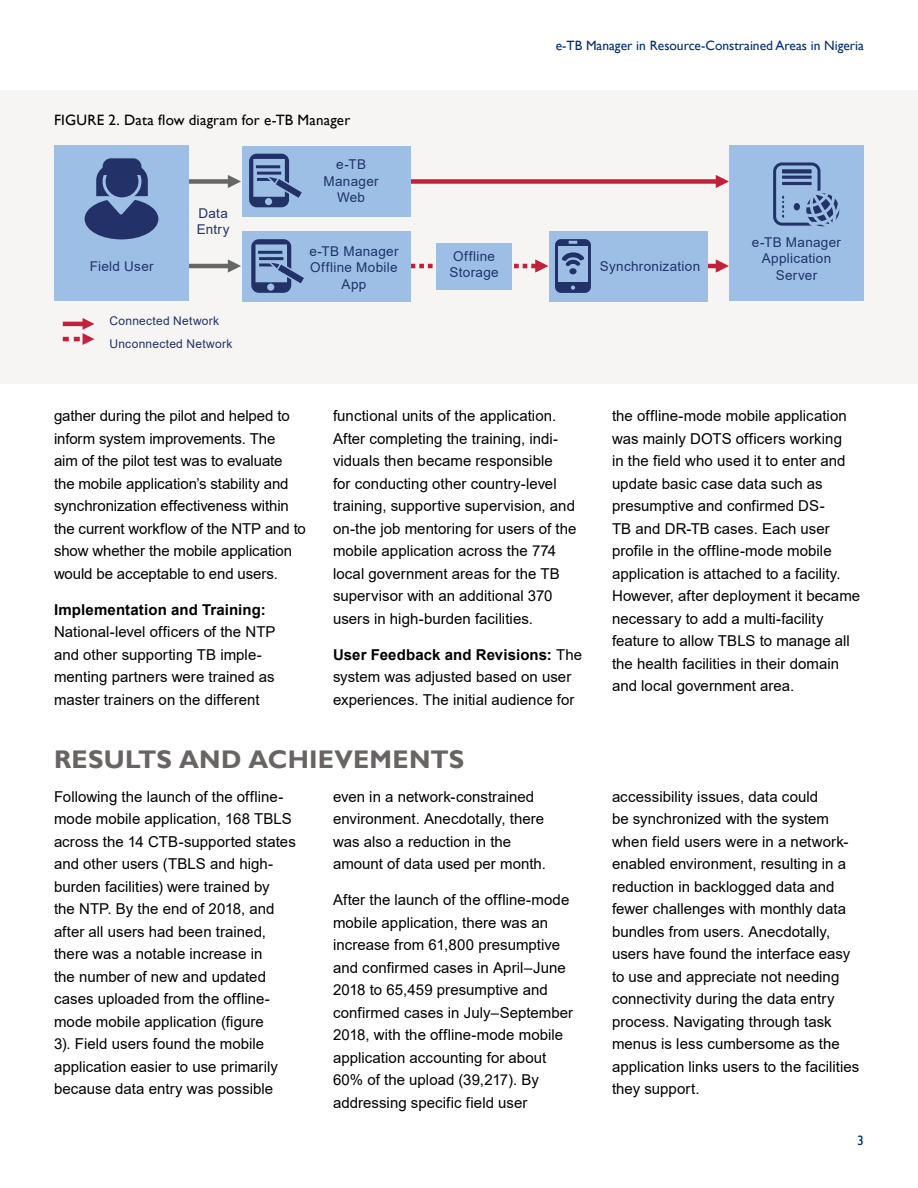
<style>
.page{position:relative;width:918px;height:1188px;background:#fff}
.page>*{position:absolute;margin:0;border:0;box-sizing:border-box;transform-origin:0 0}
.t1{font:700 25.5px "Gill Sans";letter-spacing:.01em;color:#686463}
.t2{font:15px/22.5px "Arial";letter-spacing:.005em;color:#000}
.t3{font:15px "Gill Sans";letter-spacing:.01em;color:#000}
.t4{font:700 15px "Arial";letter-spacing:.01em;color:#000}
.t5{font:13.5px/16.2px "Arial";letter-spacing:.025em;color:#223268;text-align:center}
.t6{font:13.5px "Gill Sans";color:#002f6e}
.t7{font:12px/22.8px "Arial";letter-spacing:.025em;color:#223268}
.s1{font-weight:700}
</style>
<div class="page">
<div style="left:0;top:90px;width:918px;height:293px;background:#f6f5f3"></div>
<div style="left:411px;top:179px;width:307px;height:5px;background:#c3203c"></div>
<svg style="left:716px;top:175px;width:13px;height:13px"></svg>
<svg style="left:411px;top:259px;width:137px;height:14px"></svg>
<hr style="left:697px;top:264px;width:21px;height:4px;background:#c3203c">
<svg style="left:716px;top:259px;width:13px;height:14px"></svg>
<div style="left:550px;top:231px;width:158px;height:70px;background:#9dbfe5"></div>
<div style="left:555px;top:239px;width:36px;height:54px;background:#223268;border-radius:6px"></div>
<div style="left:558px;top:246px;width:30px;height:36px;background:#9dbfe5"></div>
<svg style="left:569px;top:241px;width:8px;height:3px"></svg>
<svg style="left:571px;top:286px;width:4px;height:4px"></svg>
<svg style="left:562px;top:253px;width:22px;height:20px"></svg>
<div style="left:569px;top:268px;width:8px;height:6px;border:3px solid #223268;border-radius:50%"></div>
<div style="left:188px;top:179px;width:42px;height:5px;background:#666767"></div>
<svg style="left:228px;top:175px;width:13px;height:13px"></svg>
<hr style="left:188px;top:264px;width:42px;height:4px;background:#666767">
<svg style="left:228px;top:259px;width:13px;height:14px"></svg>
<div style="left:54px;top:145px;width:135px;height:156px;background:#9dbfe5"></div>
<div style="left:86px;top:200px;width:71px;height:38px;background:#223268;border-radius:50%"></div>
<div style="left:85px;top:198px;width:73px;height:41px;border:3px solid #223268;border-radius:50%"></div>
<svg style="left:95px;top:158px;width:54px;height:57px"></svg>
<svg style="left:63px;top:318px;width:31px;height:27px"></svg>
<div style="left:729px;top:145px;width:135px;height:156px;background:#9dbfe5"></div>
<div style="left:773px;top:162px;width:48px;height:64px;border:3px solid #223268;border-radius:7px"></div>
<svg style="left:782px;top:169px;width:30px;height:4px"></svg>
<hr style="left:782px;top:176px;width:30px;height:3px;background:#223268">
<hr style="left:782px;top:182px;width:30px;height:3px;background:#223268">
<div style="left:794px;top:203px;width:6px;height:7px;background:#223268;border-radius:50%"></div>
<svg style="left:782px;top:196px;width:2px;height:22px"></svg>
<svg style="left:802px;top:189px;width:38px;height:38px"></svg>
<div style="left:436px;top:243px;width:76px;height:46px;background:#9dbfe5"></div>
<div style="left:242px;top:146px;width:169px;height:71px;background:#9dbfe5"></div>
<div style="left:251px;top:155px;width:37px;height:51px;background:#223268;border-radius:6px"></div>
<div style="left:249px;top:154px;width:40px;height:53px;border:3px solid #223268;border-radius:6px"></div>
<div style="left:265px;top:198px;width:7px;height:7px;border:3px solid #9dbfe5;border-radius:50%"></div>
<svg style="left:257px;top:163px;width:24px;height:30px"></svg>
<div style="left:253px;top:159px;width:32px;height:38px;border:3px solid #9dbfe5"></div>
<hr style="left:256px;top:165px;width:24px;height:3px;background:#223268">
<hr style="left:257px;top:172px;width:24px;height:3px;background:#223268">
<hr style="left:257px;top:178px;width:18px;height:3px;background:#223268">
<svg style="left:259px;top:172px;width:43px;height:32px"></svg>
<div style="left:242px;top:231px;width:169px;height:70px;background:#9dbfe5"></div>
<svg style="left:253px;top:241px;width:37px;height:50px"></svg>
<div style="left:251px;top:239px;width:40px;height:54px;border:3px solid #223268;border-radius:6px"></div>
<svg style="left:260px;top:248px;width:23px;height:30px"></svg>
<div style="left:256px;top:244px;width:31px;height:38px;border:3px solid #9dbfe5"></div>
<div style="left:267px;top:284px;width:7px;height:7px;border:3px solid #9dbfe5;border-radius:50%"></div>
<hr style="left:258px;top:251px;width:24px;height:3px;background:#223268">
<hr style="left:259px;top:257px;width:24px;height:3px;background:#223268">
<hr style="left:259px;top:263px;width:18px;height:3px;background:#223268">
<svg style="left:261px;top:258px;width:43px;height:31px"></svg>
<p class="t3" style="left:54px;top:111px;width:298px">FIGURE 2. Data flow diagram for e-TB Manager</p>
<p class="t5" style="left:324px;top:156px;width:57px">e-TB<br>Manager<br>Web</p>
<p class="t6" style="left:556px;top:37px;width:310px">e-TB Manager in Resource-Constrained Areas in Nigeria</p>
<p class="t5" style="left:197px;top:205px;width:34px;text-align:left">Data<br>Entry</p>
<p class="t5" style="left:309px;top:243px;width:91px">e-TB Manager<br>Offline Mobile<br>App</p>
<p class="t5" style="left:450px;top:248px;width:51px;text-align:left">Offline<br>Storage</p>
<p class="t5" style="left:90px;top:258px;width:65px">Field User</p>
<p class="t5" style="left:600px;top:258px;width:102px">Synchronization</p>
<p class="t7" style="left:109px;top:309px;width:125px">Connected Network<br>Unconnected Network</p>
<p class="t5" style="left:752px;top:234px;width:91px">e-TB Manager<br>Application<br>Server</p>
<p class="t2" style="left:54px;top:405px;width:253px">gather during the pilot and helped to inform system improvements. The<br>aim of the pilot test was to evaluate the mobile application’s stability and synchronization effectiveness within the current workflow of the NTP and to show whether the mobile application would be acceptable to end users.</p>
<p class="t4" style="left:54px;top:599px;width:213px">Implementation and Training:</p>
<p class="t2" style="left:54px;top:621px;width:223px">National-level officers of the NTP and other supporting TB imple&shy;menting partners were trained as master trainers on the different</p>
<p class="t2" style="left:333px;top:405px;width:245px">functional units of the application.<br>After completing the training, indi&shy;viduals then became responsible<br>for conducting other country-level training, supportive supervision, and on-the job mentoring for users of the mobile application across the 774 local government areas for the TB supervisor with an additional 370 users in high-burden facilities.</p>
<p class="t2" style="left:333px;top:643px;width:251px"><span class="s1">User Feedback and Revisions:</span> The system was adjusted based on user experiences. The initial audience for</p>
<h1 class="t1" style="left:54px;top:744px;width:412px">RESULTS AND ACHIEVEMENTS</h1>
<p class="t2" style="left:54px;top:785px;width:243px">Following the launch of the offline&shy;mode mobile application, 168 TBLS across the 14 CTB-supported states and other users (TBLS and high&shy;burden facilities) were trained by<br>the NTP. By the end of 2018, and after all users had been trained, there was a notable increase in<br>the number of new and updated cases uploaded from the offline&shy;mode mobile application (figure<br>3). Field users found the mobile application easier to use primarily because data entry was possible</p>
<p class="t2" style="left:333px;top:785px;width:215px">even in a network-constrained environment. Anecdotally, there was also a reduction in the amount of data used per month.</p>
<p class="t2" style="left:333px;top:889px;width:242px">After the launch of the offline-mode mobile application, there was an increase from 61,800 presumptive and confirmed cases in April–June 2018 to 65,459 presumptive and confirmed cases in July–September 2018, with the offline-mode mobile application accounting for about 60% of the upload (39,217). By addressing specific field user</p>
<p class="t2" style="left:612px;top:405px;width:250px">the offline-mode mobile application was mainly DOTS officers working<br>in the field who used it to enter and update basic case data such as presumptive and confirmed DS-<br>TB and DR-TB cases. Each user profile in the offline-mode mobile application is attached to a facility.<br>However, after deployment it became necessary to add a multi-facility feature to allow TBLS to manage all the health facilities in their domain and local government area.</p>
<p class="t2" style="left:612px;top:785px;width:249px">accessibility issues, data could<br>be synchronized with the system when field users were in a network&shy;enabled environment, resulting in a reduction in backlogged data and fewer challenges with monthly data bundles from users. Anecdotally, users have found the interface easy to use and appreciate not needing connectivity during the data entry process. Navigating through task menus is less cumbersome as the application links users to the facilities they support.</p>
<p class="t6" style="left:857px;top:1132px;width:8px">3</p>
</div>
